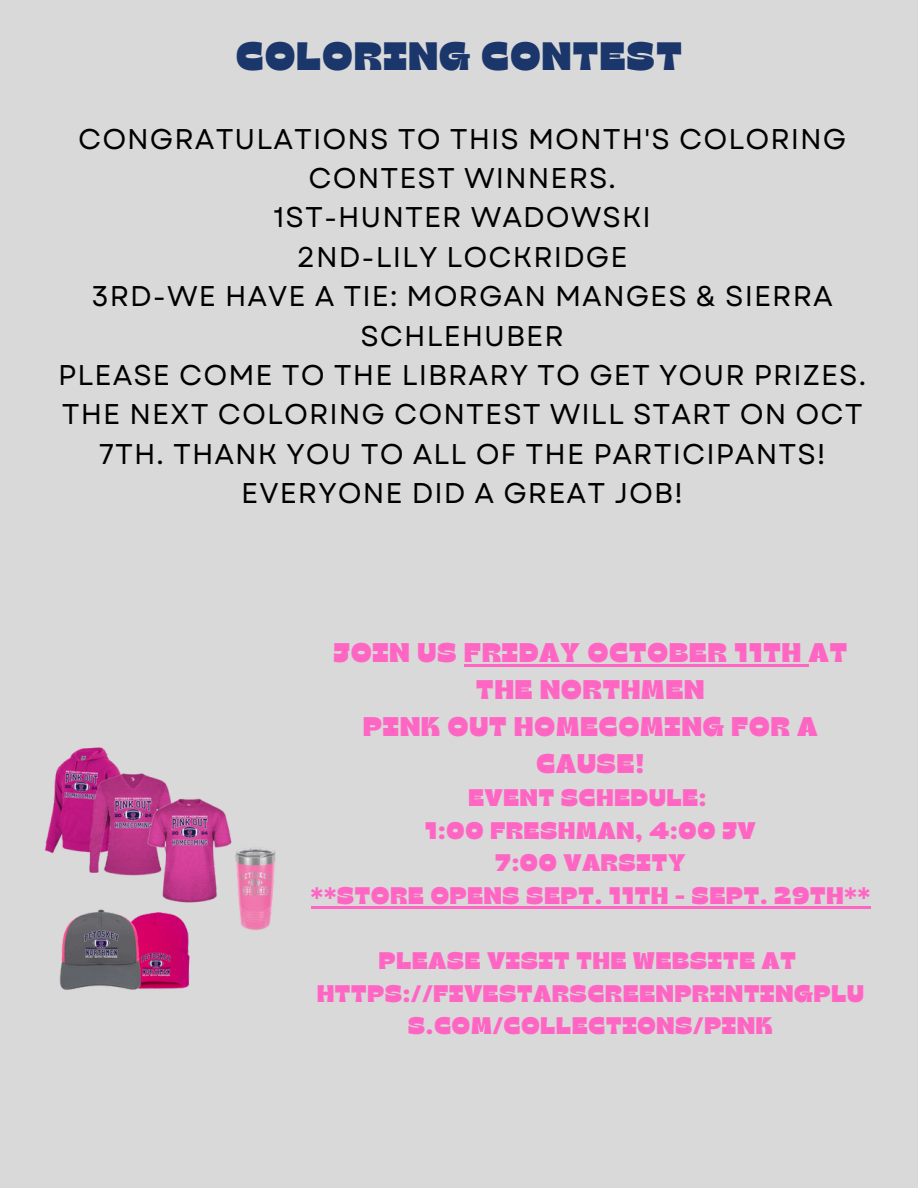
<style>
.page{position:relative;width:918px;height:1188px;background:#d9d9d9}
.page>*{position:absolute;margin:0;border:0;box-sizing:border-box;transform-origin:0 0}
.t1{font:39.6px "Gulfs Display";letter-spacing:.035em;color:#1b366a}
.t2{font:28.5px/39.3px "Garet";letter-spacing:.035em;color:#000;text-align:center}
.t3{font:27px/37.2px "Gulfs Display";letter-spacing:.035em;color:#ff66c4;text-align:center}
.t4{font:24px/32.7px "Gulfs Display";letter-spacing:.035em;color:#ff66c4;text-align:center}
</style>
<div class="page">
<img style="left:45px;top:747px;width:231px;height:243px">
<hr style="left:464px;top:664px;width:345px;height:3px;background:#ff66c4">
<hr style="left:311px;top:906px;width:560px;height:2px;background:#ff66c4">
<p class="t1" style="left:236px;top:30px;width:447px">COLORING CONTEST</p>
<p class="t2" style="left:58px;top:119px;width:809px">CONGRATULATIONS TO THIS MONTH'S COLORING<br>CONTEST WINNERS.<br>1ST-HUNTER WADOWSKI<br>2ND-LILY LOCKRIDGE<br>3RD-WE HAVE A TIE: MORGAN MANGES &amp; SIERRA<br>SCHLEHUBER<br>PLEASE COME TO THE LIBRARY TO GET YOUR PRIZES.<br>THE NEXT COLORING CONTEST WILL START ON OCT<br>7TH. THANK YOU TO ALL OF THE PARTICIPANTS!<br>EVERYONE DID A GREAT JOB!</p>
<h2 class="t3" style="left:334px;top:633px;width:515px">JOIN US FRIDAY OCTOBER 11TH AT<br>THE NORTHMEN</h2>
<p class="t3" style="left:363px;top:707px;width:456px">PINK OUT HOMECOMING FOR A<br>CAUSE!</p>
<p class="t4" style="left:469px;top:780px;width:239px">EVENT SCHEDULE:</p>
<p class="t4" style="left:425px;top:813px;width:332px">1:00 FRESHMAN, 4:00 JV</p>
<p class="t4" style="left:495px;top:845px;width:192px">7:00 VARSITY</p>
<p class="t4" style="left:311px;top:878px;width:561px">**STORE OPENS SEPT. 11TH - SEPT. 29TH**</p>
<p class="t4" style="left:379px;top:943px;width:419px">PLEASE VISIT THE WEBSITE AT</p>
<p class="t4" style="left:317px;top:976px;width:548px">HTTPS://FIVESTARSCREENPRINTINGPLU<br>S.COM/COLLECTIONS/PINK</p>
</div>
